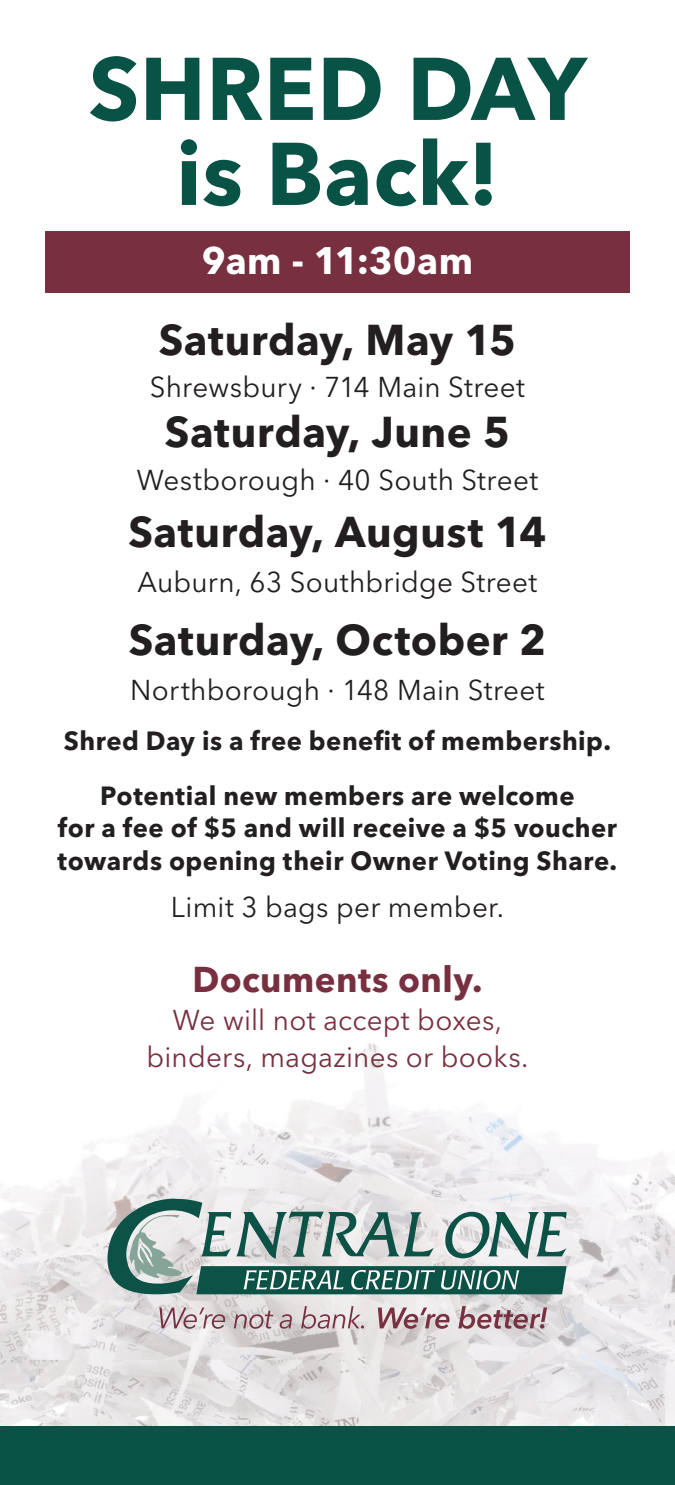
<style>
.page{position:relative;width:675px;height:1485px;background:#fff}
.page>*{position:absolute;margin:0;border:0;box-sizing:border-box;transform-origin:0 0}
.t1{font:700 88px "Avenir Next LT Pro";letter-spacing:.005em;color:#095246}
.t2{font:700 42.75px "Avenir Next LT Pro";letter-spacing:.01em;color:#231f20}
.t3{font:700 38px "Avenir Next LT Pro";letter-spacing:.005em;color:#fff}
.t4{font:700 35.5px "Avenir Next LT Pro";letter-spacing:.015em;color:#783040}
.t5{font:28.5px "Avenir Next LT Pro";letter-spacing:.01em;color:#231f20}
.t6{font:28.5px/37.5px "Avenir Next LT Pro";letter-spacing:.01em;color:#783040;text-align:center}
.t7{font:700 26px/32.5px "Avenir Next LT Pro";letter-spacing:.02em;color:#231f20;text-align:center}
</style>
<div class="page">
<img style="left:296px;top:1043px;width:93px;height:68px">
<img style="left:0;top:1111px;width:626px;height:316px">
<img style="left:626px;top:1152px;width:49px;height:275px">
<div style="left:45px;top:231px;width:585px;height:62px;background:#783040"></div>
<div style="left:0;top:1427px;width:675px;height:58px;background:#095246"></div>
<svg style="left:107px;top:1198px;width:460px;height:96px;background:#91aba7"></svg>
<svg style="left:159px;top:1308px;width:66px;height:21px"></svg>
<svg style="left:234px;top:1311px;width:39px;height:18px"></svg>
<svg style="left:280px;top:1314px;width:12px;height:15px"></svg>
<svg style="left:301px;top:1306px;width:63px;height:23px"></svg>
<svg style="left:378px;top:1308px;width:72px;height:21px;background:#bb9ca3"></svg>
<svg style="left:458px;top:1306px;width:89px;height:23px;background:#b99da4"></svg>
<p class="t1" style="left:89px;top:35px;width:499px">SHRED DAY</p>
<p class="t1" style="left:176px;top:120px;width:324px">is Back!</p>
<p class="t3" style="left:202px;top:237px;width:273px">9am - 11:30am</p>
<p class="t2" style="left:159px;top:314px;width:359px">Saturday, May 15</p>
<p class="t5" style="left:150px;top:370px;width:377px">Shrewsbury · 714 Main Street</p>
<p class="t2" style="left:165px;top:406px;width:347px">Saturday, June 5</p>
<p class="t5" style="left:137px;top:463px;width:403px">Westborough · 40 South Street</p>
<p class="t2" style="left:128px;top:506px;width:420px">Saturday, August 14</p>
<p class="t5" style="left:138px;top:565px;width:401px">Auburn, 63 Southbridge Street</p>
<p class="t2" style="left:129px;top:614px;width:419px">Saturday, October 2</p>
<p class="t5" style="left:130px;top:673px;width:416px">Northborough · 148 Main Street</p>
<p class="t7" style="left:64px;top:724px;width:549px">Shred Day is a free benefit of membership.</p>
<p class="t7" style="left:58px;top:779px;width:561px">Potential new members are welcome<br>for a fee of $5 and will receive a $5 voucher towards opening their Owner Voting Share.</p>
<p class="t5" style="left:171px;top:890px;width:335px">Limit 3 bags per member.</p>
<p class="t4" style="left:192px;top:958px;width:292px">Documents only.</p>
<p class="t6" style="left:147px;top:1001px;width:383px">We will not accept boxes, binders, magazines or books.</p>
</div>
